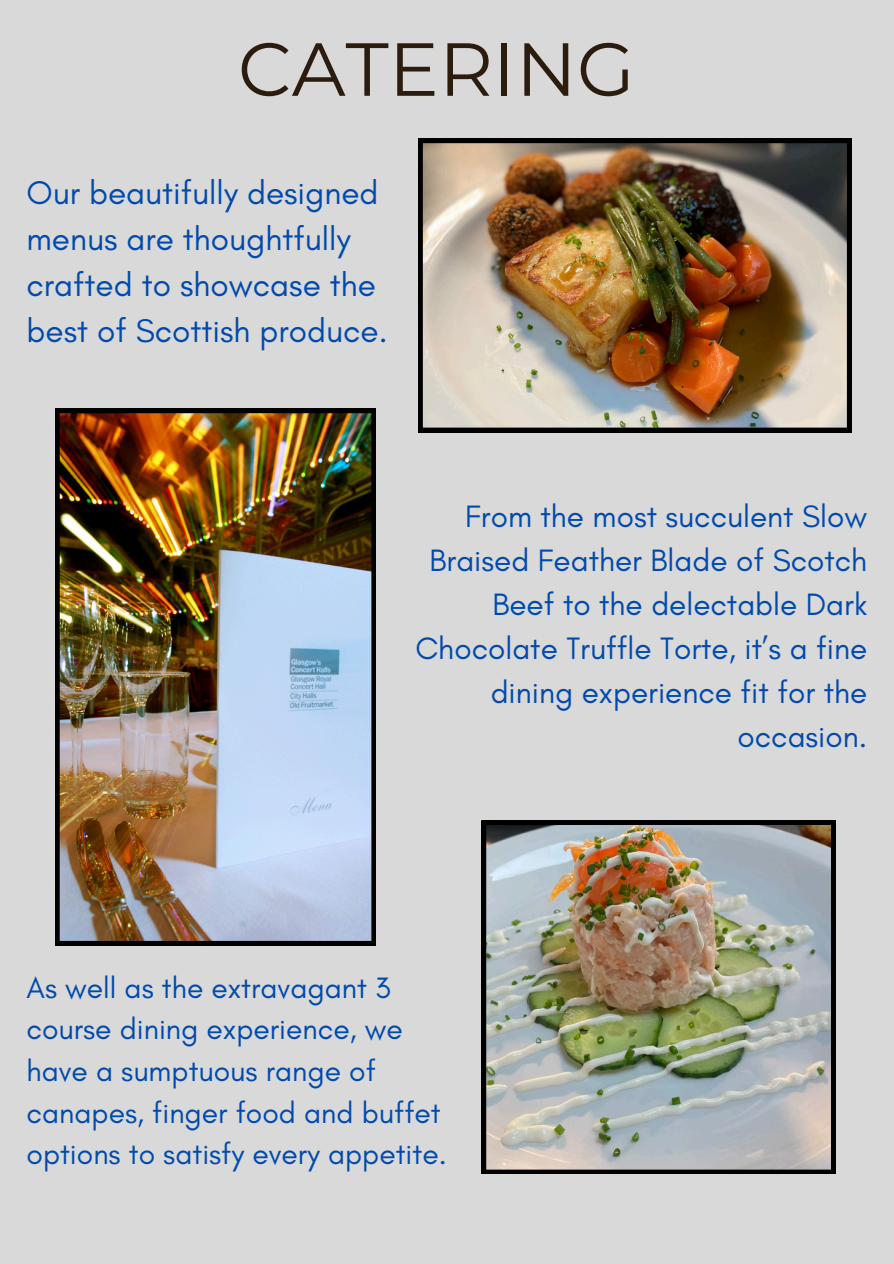
<style>
.page{position:relative;width:894px;height:1264px;background:#fff}
.page>*{position:absolute;margin:0;border:0;box-sizing:border-box;transform-origin:0 0}
.t1{font:75px "Montserrat";color:#2c1c0e}
.t2{font:33.3px/46.2px "Glacial Indifference";color:#004aad}
.t3{font:31.5px/43.8px "Glacial Indifference";color:#004aad;text-align:right}
.t4{font:30px/41.7px "Glacial Indifference";color:#004aad}
</style>
<div class="page">
<div style="left:0;top:0;width:893px;height:1263px;background:#d9d9d9"></div>
<img style="left:55px;top:409px;width:321px;height:536px">
<img style="left:418px;top:139px;width:433px;height:293px">
<img style="left:481px;top:820px;width:354px;height:353px">
<p class="t1" style="left:238px;top:23px;width:398px">CATERING</p>
<p class="t2" style="left:26px;top:169px;width:362px">Our beautifully designed menus are thoughtfully crafted to showcase the best of Scottish produce.</p>
<p class="t3" style="left:415px;top:494px;width:453px">From the most succulent Slow<br>Braised Feather Blade of Scotch<br>Beef to the delectable Dark<br>Chocolate Truffle Torte, it’s a fine dining experience fit for the occasion.</p>
<p class="t4" style="left:26px;top:966px;width:421px">As well as the extravagant 3 course dining experience, we have a sumptuous range of canapes, finger food and buffet options to satisfy every appetite.</p>
</div>
